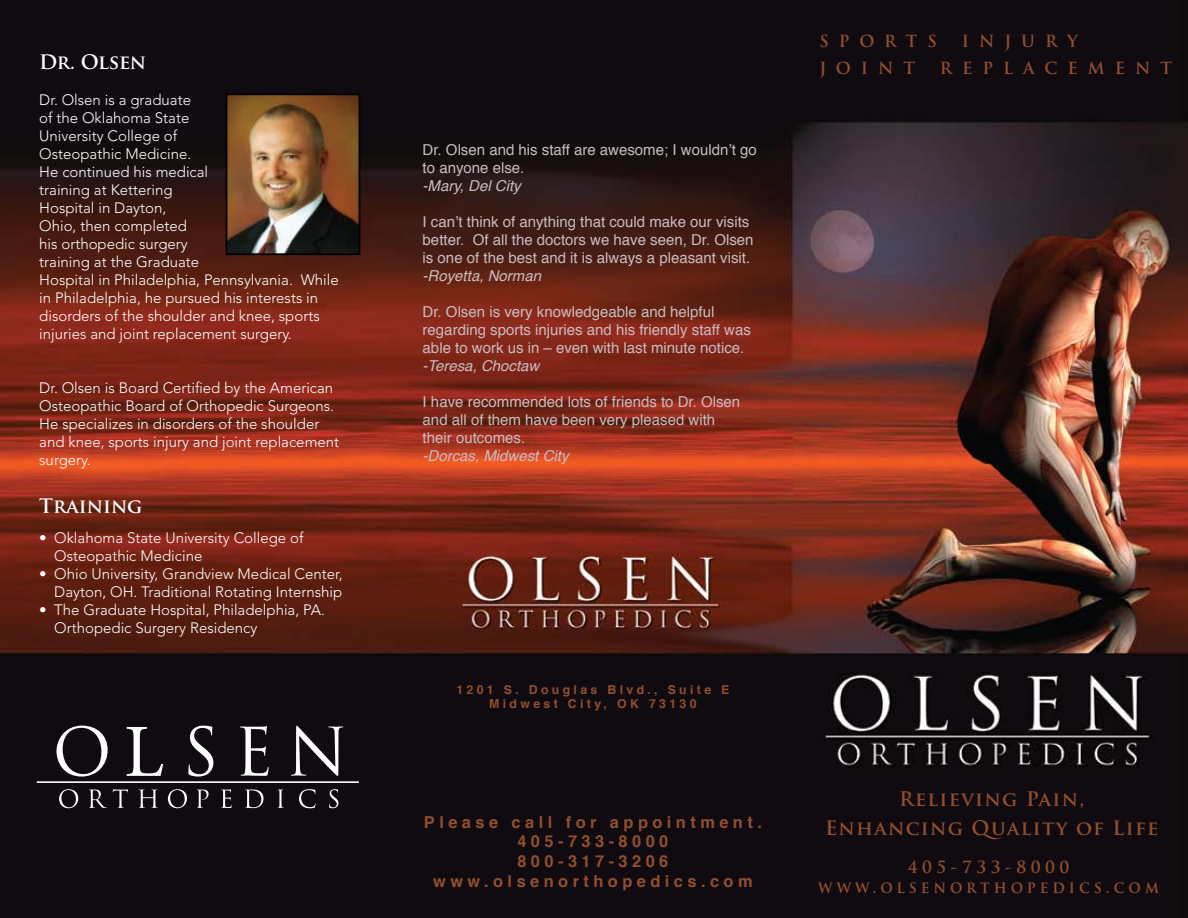
<style>
.page{position:relative;width:1188px;height:918px;background:#fff}
.page>*{position:absolute;margin:0;border:0;box-sizing:border-box;transform-origin:0 0}
.t1{font:700 19.5px/29.7px "Trajan Pro";letter-spacing:.07em;color:#934e2e;text-align:center}
.t2{font:700 19.5px "Trajan Pro";color:#fff}
.t3{font:700 16.5px/19.6px "Helvetica";letter-spacing:.27em;color:#934e2e;text-align:center}
.t4{font:700 16.5px/19.6px "Trajan Pro";letter-spacing:.27em;color:#934e2e;text-align:center}
.t5{font:700 16.35px "Trajan Pro";letter-spacing:.61em;color:#934e2e}
.t6{font:300 15px/18px "Avenir";color:#fff}
.t7{font:15px/18px "Helvetica";color:#c9bbc1}
.t8{font:italic 15px "Helvetica";color:#c9bbc1}
.t9{font:700 12.3px/14.9px "Helvetica";letter-spacing:.27em;color:#934e2e;text-align:center}
</style>
<div class="page">
<img style="left:0;top:0;width:1188px;height:918px">
<img style="left:229px;top:96px;width:128px;height:156px">
<div style="left:226px;top:93px;width:134px;height:162px;border:2px solid #000"></div>
<svg style="left:59px;top:789px;width:19px;height:19px"></svg>
<svg style="left:89px;top:790px;width:18px;height:18px"></svg>
<svg style="left:113px;top:789px;width:15px;height:19px"></svg>
<svg style="left:139px;top:790px;width:19px;height:18px"></svg>
<svg style="left:168px;top:789px;width:19px;height:19px"></svg>
<svg style="left:197px;top:790px;width:12px;height:18px"></svg>
<svg style="left:221px;top:789px;width:11px;height:19px"></svg>
<svg style="left:245px;top:789px;width:19px;height:19px"></svg>
<svg style="left:278px;top:790px;width:6px;height:18px"></svg>
<svg style="left:299px;top:789px;width:17px;height:19px"></svg>
<svg style="left:329px;top:789px;width:9px;height:19px"></svg>
<hr style="left:37px;top:782px;width:322px;height:1px;background:#fff">
<svg style="left:56px;top:726px;width:52px;height:51px"></svg>
<svg style="left:188px;top:726px;width:25px;height:51px"></svg>
<svg style="left:240px;top:726px;width:29px;height:50px"></svg>
<svg style="left:291px;top:726px;width:52px;height:50px"></svg>
<svg style="left:127px;top:727px;width:36px;height:49px"></svg>
<h1 class="t2" style="left:39px;top:49px;width:109px">Dr. Olsen</h1>
<p class="t6" style="left:39px;top:91px;width:301px">Dr. Olsen is a graduate<br>of the Oklahoma State<br>University College of<br>Osteopathic Medicine.<br>He continued his medical<br>training at Kettering<br>Hospital in Dayton,<br>Ohio, then completed<br>his orthopedic surgery<br>training at the Graduate<br>Hospital in Philadelphia, Pennsylvania. While in Philadelphia, he pursued his interests in disorders of the shoulder and knee, sports injuries and joint replacement surgery.</p>
<p class="t6" style="left:39px;top:379px;width:301px">Dr. Olsen is Board Certified by the American Osteopathic Board of Orthopedic Surgeons.<br>He specializes in disorders of the shoulder and knee, sports injury and joint replacement surgery.</p>
<h1 class="t2" style="left:39px;top:494px;width:105px">Training</h1>
<p class="t6" style="left:54px;top:529px;width:251px;text-indent:-15px">• Oklahoma State University College of<br>Osteopathic Medicine</p>
<p class="t6" style="left:39px;top:565px;width:305px;text-align:right">• Ohio University, Grandview Medical Center,<br>Dayton, OH. Traditional Rotating Internship</p>
<p class="t6" style="left:54px;top:601px;width:272px;text-indent:-15px">• The Graduate Hospital, Philadelphia, PA.<br>Orthopedic Surgery Residency</p>
<p class="t7" style="left:423px;top:141px;width:336px">Dr. Olsen and his staff are awesome; I wouldn’t go to anyone else.</p>
<p class="t8" style="left:423px;top:173px;width:100px">-Mary, Del City</p>
<p class="t7" style="left:423px;top:213px;width:333px">I can’t think of anything that could make our visits better. Of all the doctors we have seen, Dr. Olsen is one of the best and it is always a pleasant visit.</p>
<p class="t8" style="left:423px;top:263px;width:120px">-Royetta, Norman</p>
<p class="t7" style="left:423px;top:303px;width:330px">Dr. Olsen is very knowledgeable and helpful regarding sports injuries and his friendly staff was able to work us in – even with last minute notice.</p>
<p class="t8" style="left:423px;top:353px;width:118px">-Teresa, Choctaw</p>
<p class="t7" style="left:423px;top:393px;width:319px">I have recommended lots of friends to Dr. Olsen and all of them have been very pleased with their outcomes.</p>
<p class="t8" style="left:423px;top:443px;width:147px">-Dorcas, Midwest City</p>
<p class="t5" style="left:819px;top:31px;width:119px">SPORTS</p>
<p class="t5" style="left:962px;top:31px;width:118px">INJURY</p>
<p class="t5" style="left:819px;top:58px;width:97px">JOINT</p>
<p class="t5" style="left:940px;top:58px;width:234px">REPLACEMENT</p>
<p class="t9" style="left:456px;top:682px;width:275px">1201 S. Douglas Blvd., Suite E<br>Midwest City, OK 73130</p>
<p class="t3" style="left:424px;top:812px;width:339px">Please call for appointment.<br>405-733-8000<br>800-317-3206 www.olsenorthopedics.com</p>
<h1 class="t1" style="left:825px;top:784px;width:335px">Relieving Pain,<br>Enhancing Quality of Life</h1>
<p class="t4" style="left:818px;top:858px;width:342px">405-733-8000 www.olsenorthopedics.com</p>
</div>
